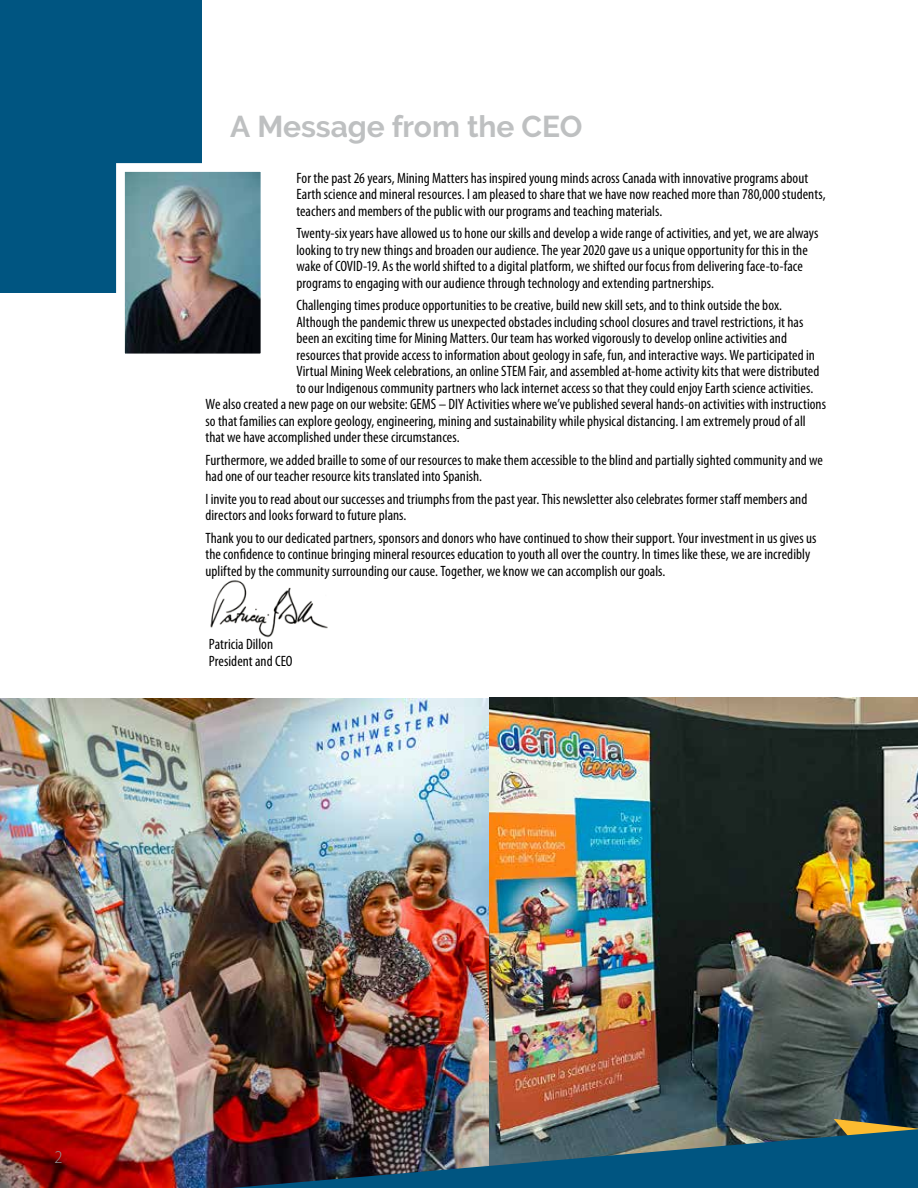
<style>
.page{position:relative;width:918px;height:1188px;background:#fff}
.page>*{position:absolute;margin:0;border:0;box-sizing:border-box;transform-origin:0 0}
.t1{font:700 30px "Raleway";letter-spacing:-.005em;color:#bec0c1}
.t2{font:300 semi-condensed 18px "Myriad Pro";color:#939598}
.t3{font:condensed 15px/16.5px "Myriad Pro";letter-spacing:.005em;color:#000}
</style>
<div class="page">
<img style="left:210px;top:580px;width:118px;height:58px">
<div style="left:0;top:0;width:202px;height:292px;background:#005581"></div>
<img style="left:0;top:699px;width:489px;height:489px">
<img style="left:489px;top:698px;width:429px;height:429px">
<img style="left:112px;top:163px;width:149px;height:191px">
<svg style="left:834px;top:1119px;width:84px;height:8px"></svg>
<img style="left:74px;top:1127px;width:844px;height:61px">
<h1 class="t1" style="left:230px;top:109px;width:354px">A Message from the CEO</h1>
<p class="t3" style="left:296px;top:169px;width:531px">For the past 26 years, Mining Matters has inspired young minds across Canada with innovative programs about<br>Earth science and mineral resources. I am pleased to share that we have now reached more than 780,000 students, teachers and members of the public with our programs and teaching materials.</p>
<p class="t3" style="left:296px;top:225px;width:524px">Twenty-six years have allowed us to hone our skills and develop a wide range of activities, and yet, we are always looking to try new things and broaden our audience. The year 2020 gave us a unique opportunity for this in the wake of COVID-19. As the world shifted to a digital platform, we shifted our focus from delivering face-to-face programs to engaging with our audience through technology and extending partnerships.</p>
<p class="t3" style="left:296px;top:297px;width:487px">Challenging times produce opportunities to be creative, build new skill sets, and to think outside the box.</p>
<p class="t3" style="left:296px;top:313px;width:508px">Although the pandemic threw us unexpected obstacles including school closures and travel restrictions, it has</p>
<p class="t3" style="left:296px;top:330px;width:492px">been an exciting time for Mining Matters. Our team has worked vigorously to develop online activities and</p>
<p class="t3" style="left:296px;top:346px;width:520px">resources that provide access to information about geology in safe, fun, and interactive ways. We participated in</p>
<p class="t3" style="left:296px;top:363px;width:525px">Virtual Mining Week celebrations, an online STEM Fair, and assembled at-home activity kits that were distributed</p>
<p class="t3" style="left:296px;top:379px;width:518px">to our Indigenous community partners who lack internet access so that they could enjoy Earth science activities.</p>
<p class="t3" style="left:205px;top:396px;width:622px">We also created a new page on our website: GEMS – DIY Activities where we’ve published several hands-on activities with instructions</p>
<p class="t3" style="left:205px;top:412px;width:602px">so that families can explore geology, engineering, mining and sustainability while physical distancing. I am extremely proud of all</p>
<p class="t3" style="left:205px;top:429px;width:256px">that we have accomplished under these circumstances.</p>
<p class="t3" style="left:205px;top:451px;width:619px">Furthermore, we added braille to some of our resources to make them accessible to the blind and partially sighted community and we had one of our teacher resource kits translated into Spanish.</p>
<p class="t3" style="left:205px;top:490px;width:603px">I invite you to read about our successes and triumphs from the past year. This newsletter also celebrates former staff members and directors and looks forward to future plans.</p>
<p class="t3" style="left:205px;top:529px;width:613px">Thank you to our dedicated partners, sponsors and donors who have continued to show their support. Your investment in us gives us the confidence to continue bringing mineral resources education to youth all over the country. In times like these, we are incredibly uplifted by the community surrounding our cause. Together, we know we can accomplish our goals.</p>
<p class="t3" style="left:209px;top:636px;width:85px">Patricia Dillon<br>President and CEO</p>
<p class="t2" style="left:55px;top:1147px;width:10px">2</p>
</div>
